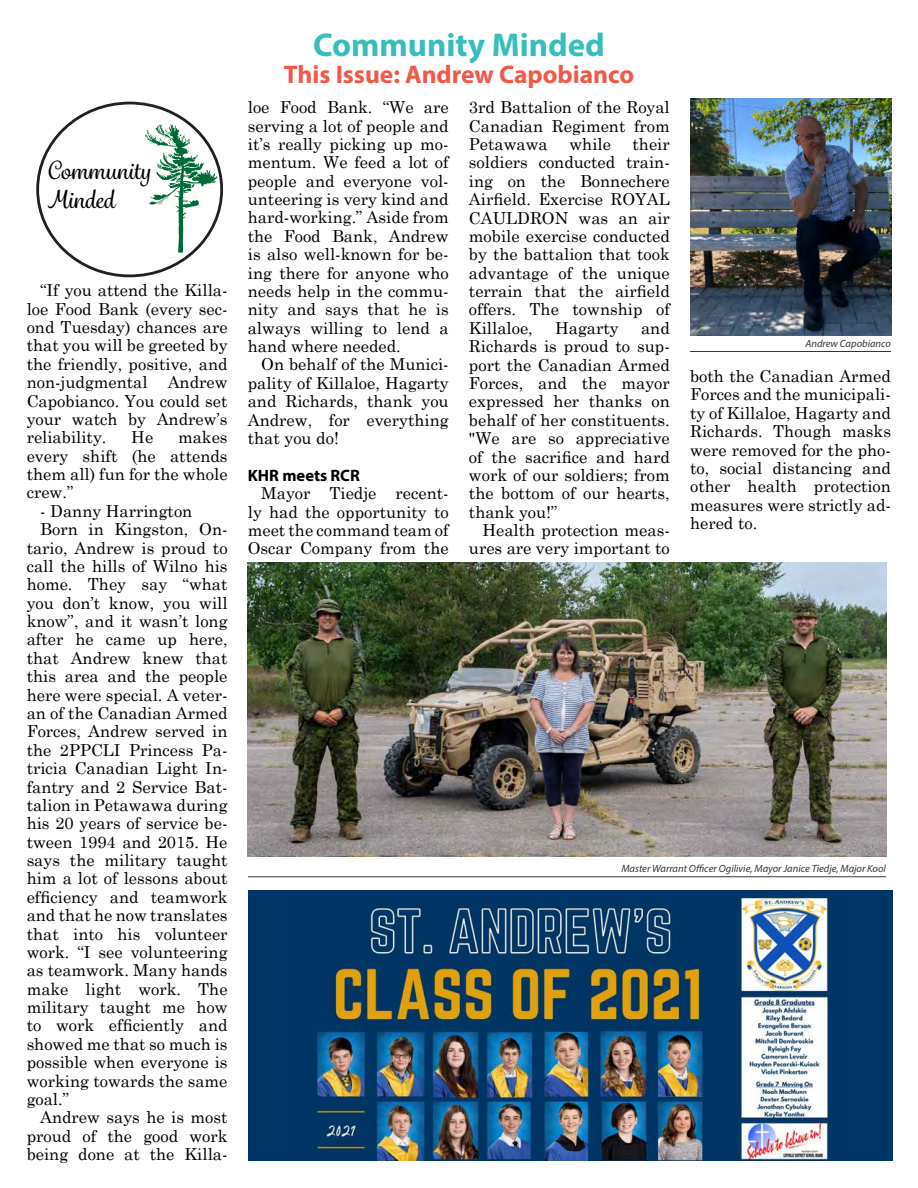
<style>
.page{position:relative;width:918px;height:1188px;background:#fff}
.page>*{position:absolute;margin:0;border:0;box-sizing:border-box;transform-origin:0 0}
.t1{font:700 33px "Myriad Pro";color:#37bebc}
.t2{font:700 25.5px "Myriad Pro";color:#f15848}
.t3{font:500 24.3px/29.1px "Grafolita Script";color:#000}
.t4{font:16.5px/18.5px "Century Schoolbook";color:#000;text-align:justify}
.t5{font:700 16.5px "Myriad Pro";color:#000}
.t6{font:italic 10.5px "Myriad Pro";color:#363639}
</style>
<div class="page">
<svg style="left:145px;top:124px;width:72px;height:129px"></svg>
<img style="left:691px;top:98px;width:200px;height:237px">
<img style="left:248px;top:562px;width:638px;height:295px">
<div style="left:248px;top:891px;width:644px;height:270px;background:#003665"></div>
<img style="left:312px;top:891px;width:518px;height:270px">
<hr style="left:690px;top:351px;width:201px;height:1px;background:#363639">
<hr style="left:248px;top:876px;width:638px;height:1px;background:#363639">
<h3 class="t3" style="left:47px;top:156px;width:105px">Community<br>Minded</h3>
<p class="t4" style="left:27px;top:280px;width:202px;text-indent:13px">“If you attend the Killa&shy;loe Food Bank (every sec&shy;ond Tuesday) chances are that you will be greeted by the friendly, positive, and non-judgmental Andrew Capobianco. You could set your watch by Andrew’s reliability.</p>
<p class="t4" style="left:27px;top:427px;width:202px;text-indent:151px">makes every shift (he attends them all) fun for the whole crew.”</p>
<p class="t4" style="left:40px;top:500px;width:154px">- Danny Harrington</p>
<p class="t4" style="left:40px;top:519px;width:189px">Born in Kingston, On-</p>
<p class="t4" style="left:27px;top:537px;width:202px">tario, Andrew is proud to</p>
<p class="t4" style="left:27px;top:555px;width:202px">call the hills of Wilno his</p>
<p class="t4" style="left:27px;top:574px;width:202px">home. They say “what</p>
<p class="t4" style="left:27px;top:592px;width:202px">you don’t know, you will</p>
<p class="t4" style="left:27px;top:611px;width:202px">know”, and it wasn’t long</p>
<p class="t4" style="left:27px;top:629px;width:202px">after he came up here,</p>
<p class="t4" style="left:27px;top:647px;width:202px">that Andrew knew that</p>
<p class="t4" style="left:27px;top:666px;width:202px">this area and the people</p>
<p class="t4" style="left:27px;top:684px;width:202px">here were special. A veter-</p>
<p class="t4" style="left:27px;top:702px;width:202px">an of the Canadian Armed</p>
<p class="t4" style="left:27px;top:721px;width:202px">Forces, Andrew served in</p>
<p class="t4" style="left:27px;top:739px;width:202px">the 2PPCLI Princess Pa-</p>
<p class="t4" style="left:27px;top:758px;width:202px">tricia Canadian Light In-</p>
<p class="t4" style="left:27px;top:776px;width:202px">fantry and 2 Service Bat-</p>
<p class="t4" style="left:27px;top:794px;width:202px">talion in Petawawa during</p>
<p class="t4" style="left:27px;top:813px;width:202px">his 20 years of service be-</p>
<p class="t4" style="left:27px;top:831px;width:202px">tween 1994 and 2015. He</p>
<p class="t4" style="left:27px;top:849px;width:202px">says the military taught</p>
<p class="t4" style="left:27px;top:868px;width:202px">him a lot of lessons about</p>
<p class="t4" style="left:27px;top:886px;width:202px">efficiency and teamwork</p>
<p class="t4" style="left:27px;top:905px;width:202px">and that he now translates</p>
<p class="t4" style="left:27px;top:923px;width:202px">that into his volunteer</p>
<p class="t4" style="left:27px;top:941px;width:202px">work. “I see volunteering</p>
<p class="t4" style="left:27px;top:960px;width:202px">as teamwork. Many hands</p>
<p class="t4" style="left:27px;top:978px;width:202px">make light work. The</p>
<p class="t4" style="left:27px;top:997px;width:202px">military taught me how</p>
<p class="t4" style="left:27px;top:1015px;width:202px">to work efficiently and</p>
<p class="t4" style="left:27px;top:1033px;width:202px">showed me that so much is</p>
<p class="t4" style="left:27px;top:1052px;width:202px">possible when everyone is</p>
<p class="t4" style="left:27px;top:1070px;width:202px">working towards the same</p>
<p class="t4" style="left:27px;top:1088px;width:44px">goal.”</p>
<p class="t4" style="left:40px;top:1107px;width:189px">Andrew says he is most</p>
<p class="t4" style="left:27px;top:1125px;width:202px">proud of the good work</p>
<p class="t4" style="left:27px;top:1144px;width:202px">being done at the Killa-</p>
<p class="t4" style="left:131px;top:427px;width:23px">He</p>
<h1 class="t1" style="left:313px;top:24px;width:293px">Community Minded</h1>
<h2 class="t2" style="left:284px;top:58px;width:352px">This Issue: Andrew Capobianco</h2>
<p class="t4" style="left:248px;top:97px;width:202px">loe Food Bank. “We are serving a lot of people and it’s really picking up mo&shy;mentum. We feed a lot of people and everyone vol&shy;unteering is very kind and hard-working.” Aside from the Food Bank, Andrew is also well-known for be&shy;ing there for anyone who needs help in the commu&shy;nity and says that he is always willing to lend a hand where needed.</p>
<p class="t4" style="left:248px;top:354px;width:202px;text-indent:13px">On behalf of the Munici&shy;pality of Killaloe, Hagarty and Richards, thank you Andrew, for everything that you do!</p>
<p class="t5" style="left:248px;top:464px;width:114px">KHR meets RCR</p>
<p class="t4" style="left:248px;top:483px;width:202px;text-indent:13px">Mayor Tiedje recent&shy;ly had the opportunity to meet the command team of Oscar Company from the</p>
<p class="t4" style="left:469px;top:97px;width:202px">3rd Battalion of the Royal Canadian Regiment from Petawawa</p>
<p class="t4" style="left:469px;top:133px;width:202px;text-indent:164px">their soldiers conducted train&shy;ing on the Bonnechere Airfield. Exercise ROYAL CAULDRON was an air mobile exercise conducted by the battalion that took advantage of the unique terrain that the airfield offers. The township of Killaloe,</p>
<p class="t4" style="left:569px;top:133px;width:43px">while</p>
<p class="t4" style="left:469px;top:317px;width:202px;text-indent:172px">and Richards is proud to sup&shy;port the Canadian Armed Forces, and the mayor expressed her thanks on behalf of her constituents. "We are so appreciative of the sacrifice and hard work of our soldiers; from the bottom of our hearts, thank you!”</p>
<p class="t4" style="left:469px;top:519px;width:202px;text-align:right">Health protection meas&shy;ures are very important to</p>
<p class="t4" style="left:555px;top:317px;width:65px">Hagarty</p>
<p class="t6" style="left:805px;top:337px;width:87px">Andrew Capobianco</p>
<p class="t4" style="left:690px;top:365px;width:202px">both the Canadian Armed Forces and the municipali&shy;ty of Killaloe, Hagarty and Richards. Though masks were removed for the pho&shy;to, social distancing and other health protection measures were strictly ad&shy;hered to.</p>
<p class="t6" style="left:621px;top:862px;width:266px">Master Warrant Officer Ogilivie, Mayor Janice Tiedje, Major Kool</p>
</div>
